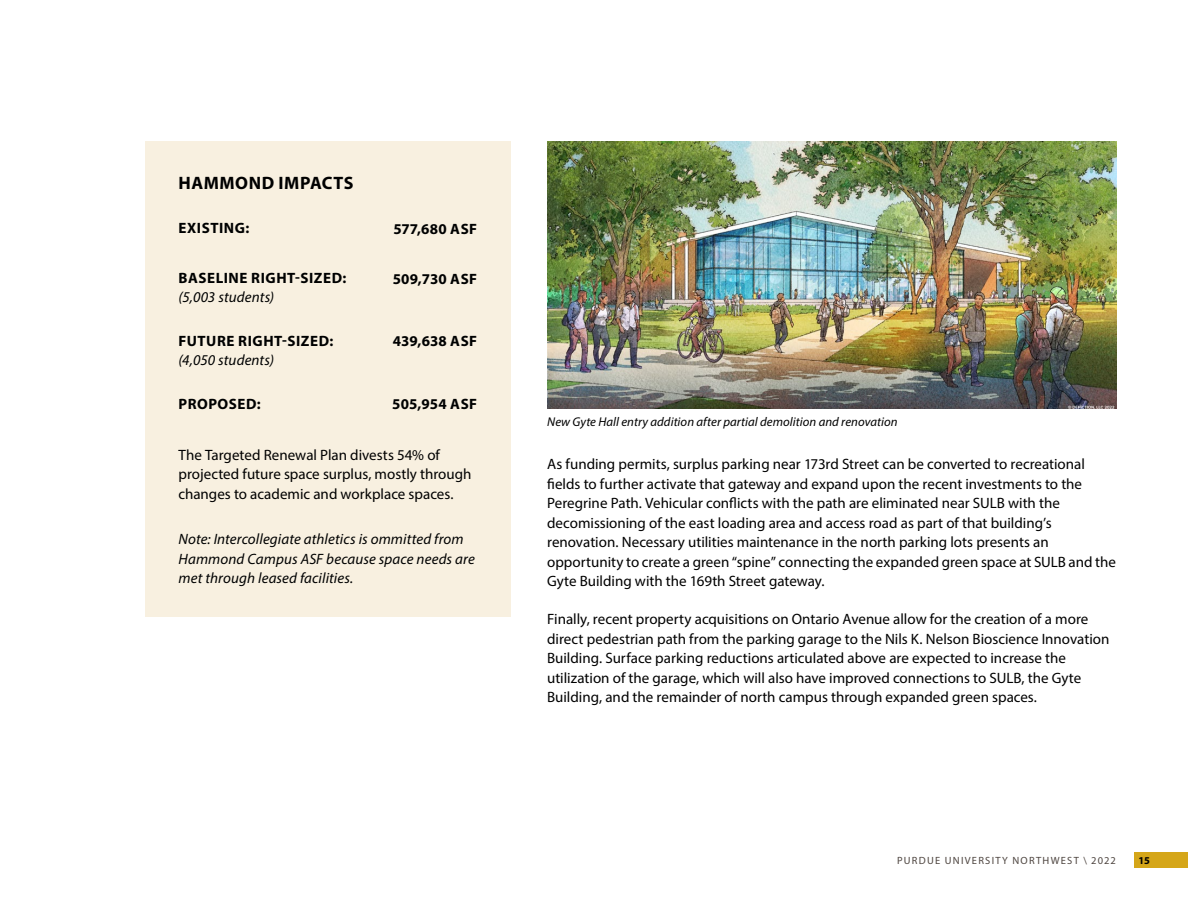
<style>
.page{position:relative;width:1188px;height:918px;background:#fff}
.page>*{position:absolute;margin:0;border:0;box-sizing:border-box;transform-origin:0 0}
.t1{font:700 18px "Myriad Pro";letter-spacing:.03em;color:#000}
.t2{font:15px/19.5px "Myriad Pro";color:#000}
.t3{font:italic 15px/19.5px "Myriad Pro";letter-spacing:.01em;color:#000101}
.t4{font:700 15px/18.9px "Myriad Pro";letter-spacing:.035em;color:#000101}
.t5{font:700 15px "Myriad Pro";letter-spacing:.015em;color:#000101}
.t6{font:700 15px "Myriad Pro";letter-spacing:.01em;color:#000101}
.t7{font:italic 12.75px "Myriad Pro";letter-spacing:.005em;color:#000}
.t8{font:10.5px "Myriad Pro";letter-spacing:.12em;color:#4e4540}
.t9{font:700 10.5px "Myriad Pro";color:#000}
.s1{font-weight:400;font-style:italic}
</style>
<div class="page">
<img style="left:547px;top:141px;width:569px;height:268px">
<div style="left:1134px;top:852px;width:54px;height:16px;background:#d5a619"></div>
<div style="left:145px;top:141px;width:366px;height:476px;background:#f8f0e0"></div>
<h6 class="t1" style="left:179px;top:171px;width:176px">HAMMOND IMPACTS</h6>
<p class="t4" style="left:179px;top:218px;width:72px">EXISTING:</p>
<p class="t4" style="left:178px;top:268px;width:169px">BASELINE RIGHT-SIZED: <span class="s1">(5,003 students)</span></p>
<p class="t4" style="left:178px;top:331px;width:156px">FUTURE RIGHT-SIZED: <span class="s1">(4,050 students)</span></p>
<p class="t4" style="left:179px;top:394px;width:84px">PROPOSED:</p>
<p class="t4" style="left:393px;top:219px;width:85px">577,680 ASF</p>
<p class="t5" style="left:393px;top:269px;width:86px">509,730 ASF</p>
<p class="t6" style="left:393px;top:332px;width:86px">439,638 ASF</p>
<p class="t5" style="left:392px;top:394px;width:87px">505,954 ASF</p>
<p class="t2" style="left:178px;top:445px;width:294px">The Targeted Renewal Plan divests 54% of projected future space surplus, mostly through changes to academic and workplace spaces.</p>
<p class="t3" style="left:178px;top:529px;width:298px">Note: Intercollegiate athletics is ommitted from<br>Hammond Campus ASF because space needs are met through leased facilities.</p>
<p class="t7" style="left:547px;top:414px;width:352px">New Gyte Hall entry addition after partial demolition and renovation</p>
<p class="t2" style="left:547px;top:454px;width:570px">As funding permits, surplus parking near 173rd Street can be converted to recreational fields to further activate that gateway and expand upon the recent investments to the Peregrine Path. Vehicular conflicts with the path are eliminated near SULB with the decomissioning of the east loading area and access road as part of that building’s renovation. Necessary utilities maintenance in the north parking lots presents an opportunity to create a green “spine” connecting the expanded green space at SULB and the Gyte Building with the 169th Street gateway.</p>
<p class="t2" style="left:547px;top:609px;width:564px">Finally, recent property acquisitions on Ontario Avenue allow for the creation of a more direct pedestrian path from the parking garage to the Nils K. Nelson Bioscience Innovation Building. Surface parking reductions articulated above are expected to increase the utilization of the garage, which will also have improved connections to SULB, the Gyte Building, and the remainder of north campus through expanded green spaces.</p>
<p class="t8" style="left:897px;top:854px;width:220px">PURDUE UNIVERSITY NORTHWEST \ 2022</p>
<p class="t9" style="left:1138px;top:854px;width:13px">15</p>
</div>
